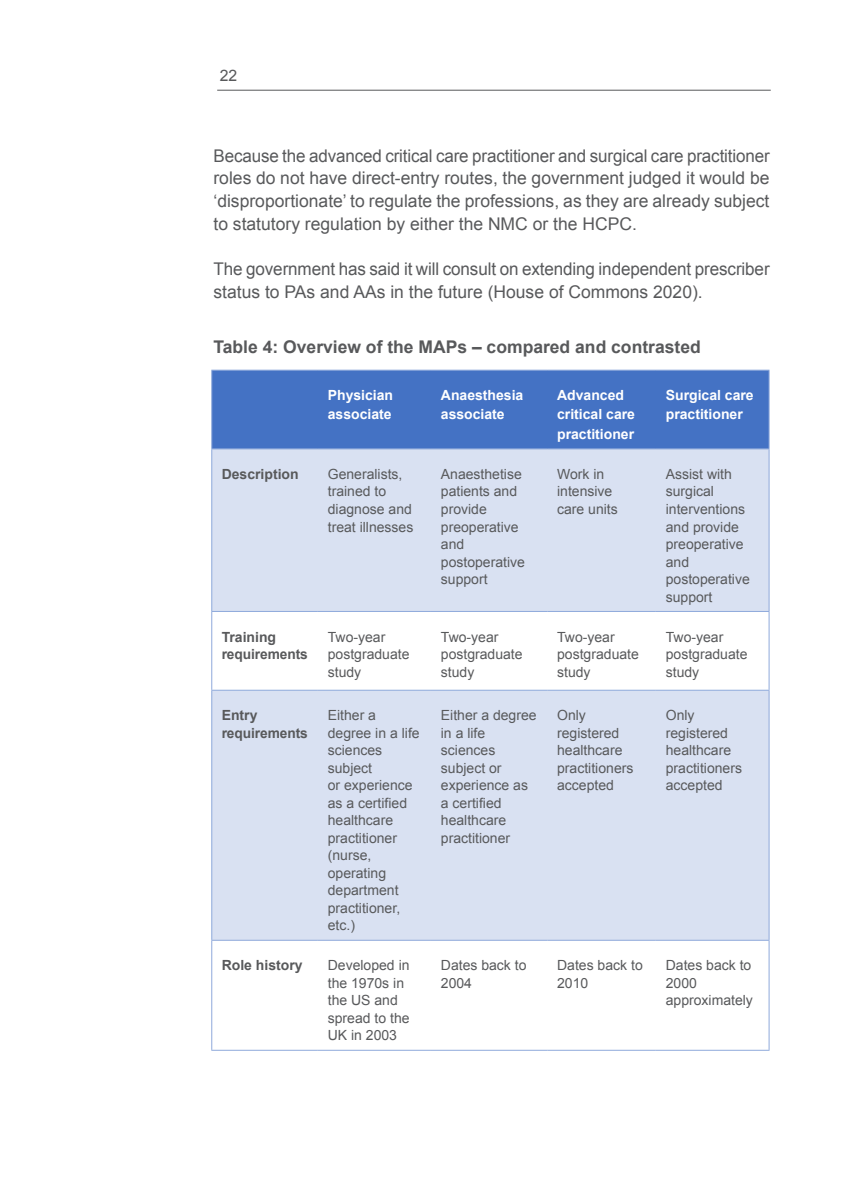
<style>
.page{position:relative;width:844px;height:1191px;background:#fff}
.page>*{position:absolute;margin:0;border:0;box-sizing:border-box;transform-origin:0 0}
.Body_custom{font:17.5px/22.8px "Arial";color:#58595b;text-align:justify}
.Figure_custom{font:700 17.5px "Arial";color:#58595b}
.t1{font:15.75px "Arial";color:#58595b}
.Body_custom-2{font:14px/17.5px "Arial";color:#58595b}
.Body_custom-3{font:700 14px/19.2px "Arial";color:#fff}
.Body_custom-4{font:700 14px/17.5px "Arial";color:#58595b}
</style>
<div class="page">
<hr style="left:217px;top:90px;width:553px;height:1px;background:#58595b">
<div style="left:212px;top:371px;width:556px;height:77px;background:#4472c4"></div>
<svg style="left:212px;top:449px;width:556px;height:490px;fill:#d9e1f2"></svg>
<hr style="left:211px;top:370px;width:1px;height:78px;background:#8ea9db">
<hr style="left:768px;top:370px;width:1px;height:78px;background:#8ea9db">
<hr style="left:211px;top:449px;width:1px;height:162px;background:#8ea9db">
<hr style="left:768px;top:449px;width:1px;height:162px;background:#8ea9db">
<hr style="left:211px;top:612px;width:1px;height:78px;background:#8ea9db">
<hr style="left:768px;top:612px;width:1px;height:78px;background:#8ea9db">
<hr style="left:211px;top:690px;width:1px;height:249px;background:#8ea9db">
<hr style="left:768px;top:690px;width:1px;height:249px;background:#8ea9db">
<hr style="left:211px;top:940px;width:1px;height:109px;background:#8ea9db">
<hr style="left:768px;top:940px;width:1px;height:109px;background:#8ea9db">
<hr style="left:211px;top:370px;width:107px;height:1px;background:#8ea9db">
<hr style="left:318px;top:370px;width:113px;height:1px;background:#8ea9db">
<hr style="left:431px;top:370px;width:116px;height:1px;background:#8ea9db">
<hr style="left:547px;top:370px;width:108px;height:1px;background:#8ea9db">
<hr style="left:655px;top:370px;width:114px;height:1px;background:#8ea9db">
<hr style="left:211px;top:448px;width:107px;height:1px;background:#8ea9db">
<hr style="left:318px;top:448px;width:113px;height:1px;background:#8ea9db">
<hr style="left:431px;top:448px;width:116px;height:1px;background:#8ea9db">
<hr style="left:547px;top:448px;width:108px;height:1px;background:#8ea9db">
<hr style="left:655px;top:448px;width:114px;height:1px;background:#8ea9db">
<hr style="left:211px;top:611px;width:107px;height:1px;background:#8ea9db">
<hr style="left:318px;top:611px;width:113px;height:1px;background:#8ea9db">
<hr style="left:431px;top:611px;width:116px;height:1px;background:#8ea9db">
<hr style="left:547px;top:611px;width:108px;height:1px;background:#8ea9db">
<hr style="left:655px;top:611px;width:114px;height:1px;background:#8ea9db">
<hr style="left:211px;top:690px;width:107px;height:1px;background:#8ea9db">
<hr style="left:318px;top:690px;width:113px;height:1px;background:#8ea9db">
<hr style="left:431px;top:690px;width:116px;height:1px;background:#8ea9db">
<hr style="left:547px;top:690px;width:108px;height:1px;background:#8ea9db">
<hr style="left:655px;top:690px;width:114px;height:1px;background:#8ea9db">
<hr style="left:211px;top:939px;width:107px;height:1px;background:#8ea9db">
<hr style="left:318px;top:939px;width:113px;height:1px;background:#8ea9db">
<hr style="left:431px;top:939px;width:116px;height:1px;background:#8ea9db">
<hr style="left:547px;top:939px;width:108px;height:1px;background:#8ea9db">
<hr style="left:655px;top:939px;width:114px;height:1px;background:#8ea9db">
<hr style="left:211px;top:1049px;width:107px;height:1px;background:#8ea9db">
<hr style="left:318px;top:1049px;width:113px;height:1px;background:#8ea9db">
<hr style="left:431px;top:1049px;width:116px;height:1px;background:#8ea9db">
<hr style="left:547px;top:1049px;width:108px;height:1px;background:#8ea9db">
<hr style="left:655px;top:1049px;width:114px;height:1px;background:#8ea9db">
<p class="t1" style="left:220px;top:65px;width:19px">22</p>
<p class="Body_custom" style="left:213px;top:144px;width:557px">Because the advanced critical care practitioner and surgical care practitioner roles do not have direct-entry routes, the government judged it would be ‘disproportionate’ to regulate the professions, as they are already subject to statutory regulation by either the NMC or the HCPC.</p>
<p class="Body_custom" style="left:213px;top:258px;width:557px">The government has said it will consult on extending independent prescriber status to PAs and AAs in the future (House of Commons 2020).</p>
<p class="Figure_custom" style="left:213px;top:335px;width:488px">Table 4: Overview of the MAPs – compared and contrasted</p>
<p class="Body_custom-3" style="left:328px;top:386px;width:67px">Physician associate</p>
<p class="Body_custom-3" style="left:441px;top:386px;width:84px">Anaesthesia associate</p>
<p class="Body_custom-3" style="left:557px;top:386px;width:79px">Advanced critical care practitioner</p>
<p class="Body_custom-3" style="left:665px;top:386px;width:89px">Surgical care practitioner</p>
<p class="Body_custom-4" style="left:222px;top:466px;width:79px">Description</p>
<p class="Body_custom-2" style="left:328px;top:465px;width:87px">Generalists, trained to diagnose and treat illnesses</p>
<p class="Body_custom-2" style="left:441px;top:465px;width:86px">Anaesthetise patients and provide preoperative and postoperative support</p>
<p class="Body_custom-2" style="left:557px;top:465px;width:62px">Work in intensive care units</p>
<p class="Body_custom-2" style="left:665px;top:465px;width:86px">Assist with surgical interventions and provide preoperative and postoperative support</p>
<p class="Body_custom-4" style="left:222px;top:628px;width:88px">Training requirements</p>
<p class="Body_custom-2" style="left:328px;top:628px;width:83px">Two-year postgraduate study</p>
<p class="Body_custom-2" style="left:441px;top:628px;width:83px">Two-year postgraduate study</p>
<p class="Body_custom-2" style="left:557px;top:628px;width:83px">Two-year postgraduate study</p>
<p class="Body_custom-2" style="left:665px;top:628px;width:83px">Two-year postgraduate study</p>
<p class="Body_custom-4" style="left:222px;top:707px;width:88px">Entry requirements</p>
<p class="Body_custom-2" style="left:328px;top:706px;width:93px">Either a degree in a life sciences subject<br>or experience as a certified healthcare practitioner (nurse, operating department practitioner, etc.)</p>
<p class="Body_custom-2" style="left:441px;top:706px;width:97px">Either a degree in a life sciences subject or experience as a certified healthcare practitioner</p>
<p class="Body_custom-2" style="left:557px;top:706px;width:78px">Only registered healthcare practitioners accepted</p>
<p class="Body_custom-2" style="left:665px;top:706px;width:78px">Only registered healthcare practitioners accepted</p>
<p class="Body_custom-4" style="left:222px;top:957px;width:82px">Role history</p>
<p class="Body_custom-2" style="left:328px;top:956px;width:83px">Developed in the 1970s in the US and spread to the<br>UK in 2003</p>
<p class="Body_custom-2" style="left:441px;top:956px;width:87px">Dates back to<br>2004</p>
<p class="Body_custom-2" style="left:557px;top:956px;width:87px">Dates back to<br>2010</p>
<p class="Body_custom-2" style="left:665px;top:956px;width:89px">Dates back to<br>2000 approximately</p>
</div>
